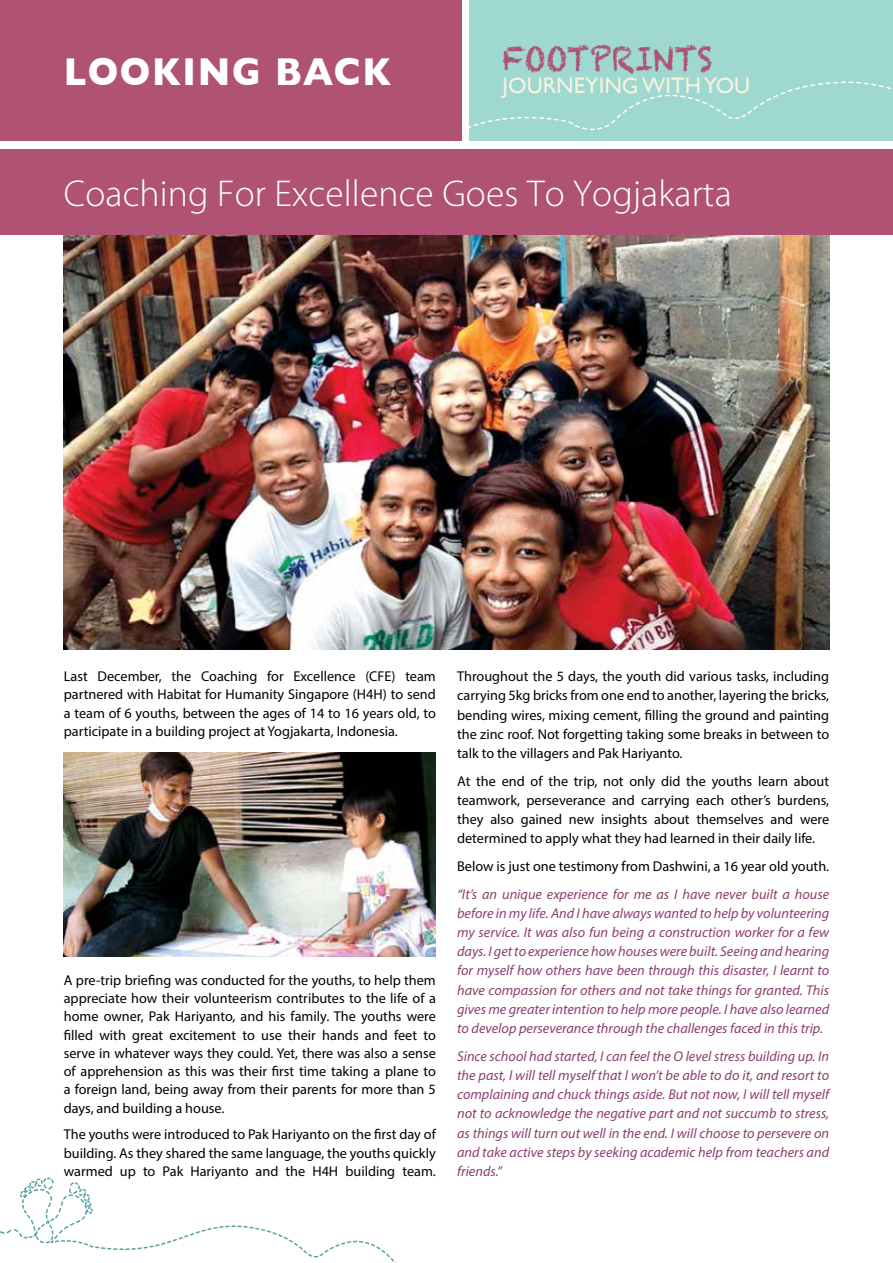
<style>
.page{position:relative;width:893px;height:1263px;background:#fff}
.page>*{position:absolute;margin:0;border:0;box-sizing:border-box;transform-origin:0 0}
.t1{font:700 39.6px "Gill Sans";color:#fff;scale:.91 1}
.t2{font:300 37.5px "Myriad Pro";letter-spacing:.005em;color:#fff}
.t3{font:33px "Chalkduster";color:#af5274;scale:.91 1}
.t4{font:22.5px "Gill Sans";color:#f6f3df}
.t5{font:14.25px/18.3px "Myriad Pro";color:#000;text-align:justify}
.t6{font:italic 14.25px/19.2px "Myriad Pro";color:#8d3e6e;text-align:justify}
</style>
<div class="page">
<img style="left:64px;top:234px;width:765px;height:416px">
<div style="left:0;top:0;width:461px;height:141px;background:#af5274"></div>
<div style="left:470px;top:0;width:423px;height:141px;background:#9fd8d0"></div>
<svg style="left:469px;top:52px;width:422px;height:87px"></svg>
<div style="left:0;top:149px;width:893px;height:85px;background:#af5274"></div>
<img style="left:64px;top:753px;width:372px;height:204px">
<svg style="left:0;top:1177px;width:396px;height:86px"></svg>
<h1 class="t1" style="left:64px;top:40px;width:159px">LOO KING</h1>
<h1 class="t1" style="left:275px;top:40px;width:129px">BAC K</h1>
<h3 class="t3" style="left:503px;top:40px;width:232px">FOOTPRINTS</h3>
<h3 class="t4" style="left:503px;top:72px;width:249px">JOURNEYING WITH YOU</h3>
<h2 class="t2" style="left:64px;top:171px;width:669px">Coaching For Excellence Goes To Yogjakarta</h2>
<p class="t5" style="left:64px;top:667px;width:374px">Last December, the Coaching for Excellence (CFE) team partnered with Habitat for Humanity Singapore (H4H) to send a team of 6 youths, between the ages of 14 to 16 years old, to participate in a building project at Yogjakarta, Indonesia.</p>
<p class="t5" style="left:64px;top:971px;width:374px">A pre-trip briefing was conducted for the youths, to help them appreciate how their volunteerism contributes to the life of a home owner, Pak Hariyanto, and his family. The youths were filled with great excitement to use their hands and feet to serve in whatever ways they could. Yet, there was also a sense of apprehension as this was their first time taking a plane to a foreign land, being away from their parents for more than 5 days, and building a house.</p>
<p class="t5" style="left:64px;top:1125px;width:374px">The youths were introduced to Pak Hariyanto on the first day of building. As they shared the same language, the youths quickly warmed up to Pak Hariyanto and the H4H building team.</p>
<p class="t5" style="left:457px;top:667px;width:374px;line-height:19.2px">Throughout the 5 days, the youth did various tasks, including carrying 5kg bricks from one end to another, layering the bricks, bending wires, mixing cement, filling the ground and painting the zinc roof. Not forgetting taking some breaks in between to talk to the villagers and Pak Hariyanto.</p>
<p class="t5" style="left:457px;top:771px;width:374px;line-height:19.2px">At the end of the trip, not only did the youths learn about teamwork, perseverance and carrying each other’s burdens, they also gained new insights about themselves and were determined to apply what they had learned in their daily life.</p>
<p class="t5" style="left:457px;top:857px;width:374px">Below is just one testimony from Dashwini, a 16 year old youth.</p>
<p class="t6" style="left:457px;top:884px;width:374px">“It’s an unique experience for me as I have never built a house before in my life. And I have always wanted to help by volunteering my service. It was also fun being a construction worker for a few days. I get to experience how houses were built. Seeing and hearing for myself how others have been through this disaster, I learnt to have compassion for others and not take things for granted. This gives me greater intention to help more people. I have also learned to develop perseverance through the challenges faced in this trip.</p>
<p class="t6" style="left:457px;top:1046px;width:374px">Since school had started, I can feel the O level stress building up. In the past, I will tell myself that I won’t be able to do it, and resort to complaining and chuck things aside. But not now, I will tell myself not to acknowledge the negative part and not succumb to stress, as things will turn out well in the end. I will choose to persevere on and take active steps by seeking academic help from teachers and friends.”</p>
</div>
